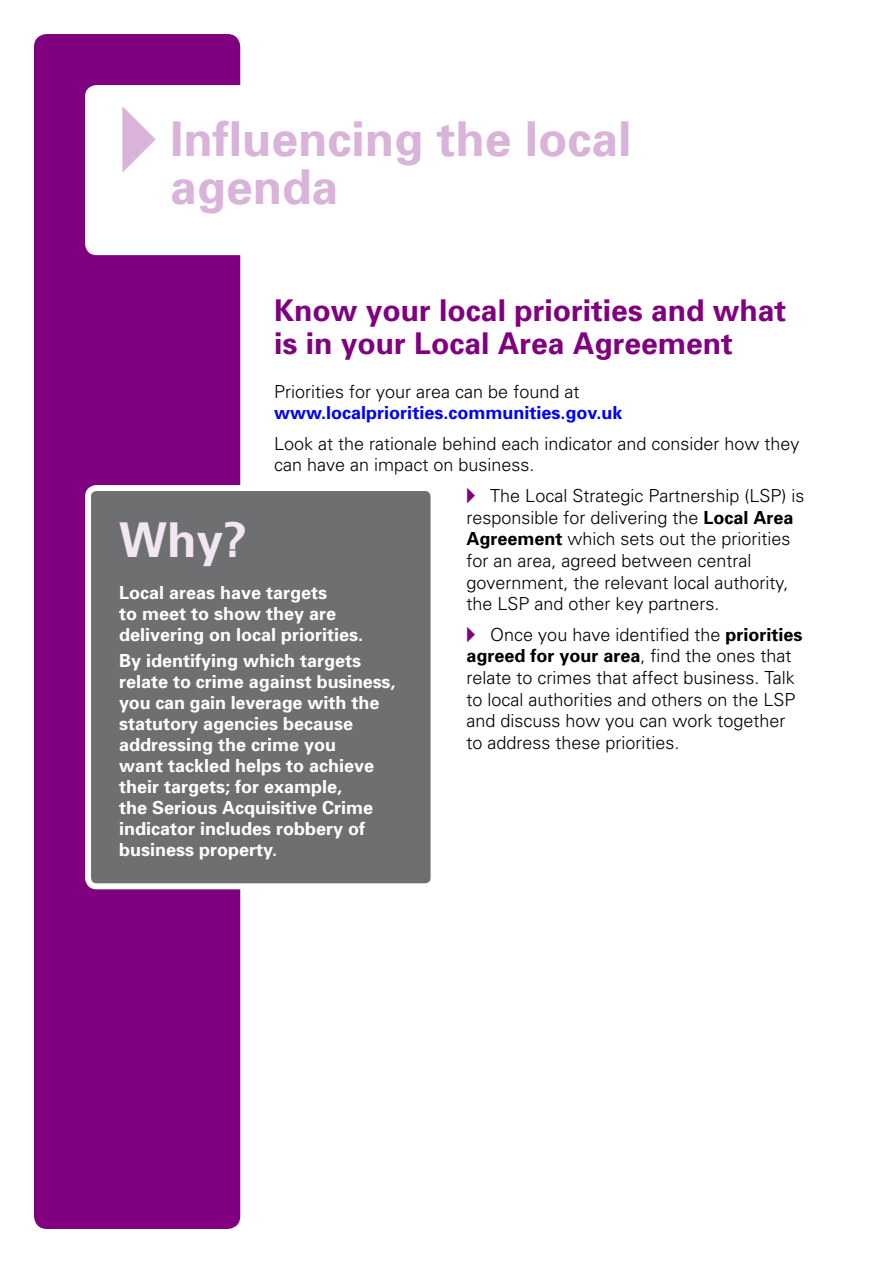
<style>
.page{position:relative;width:893px;height:1263px;background:#fff}
.page>*{position:absolute;margin:0;border:0;box-sizing:border-box;transform-origin:0 0}
.t1{font:700 48px/48px "Univers";color:#d9b3d9}
.t2{font:700 48px "Univers";color:#f2e6f2}
.t3{font:700 30px/33px "Univers";color:#800080}
.t4{font:300 18px/21.6px "Univers";color:#000}
.t5{font:700 18px/21px "Univers";color:#fff}
.t6{font:700 18px "Univers";color:#00f}
.s1{font-family:"European Pi Three";font-weight:400;font-size:76.5px}
.s2{font-family:"European Pi Three";font-weight:400;color:#800080}
.s3{font-weight:700}
</style>
<div class="page">
<div style="left:34px;top:34px;width:206px;height:1195px;background:#800080;border-radius:13px"></div>
<div style="left:88px;top:88px;width:338px;height:164px;background:#fff;border-radius:9px"></div>
<div style="left:85px;top:85px;width:344px;height:170px;border:6px solid #fff;border-radius:9px"></div>
<div style="left:88px;top:488px;width:346px;height:398px;background:#6d6f71;border-radius:9px"></div>
<div style="left:85px;top:485px;width:352px;height:404px;border:6px solid #fff;border-radius:9px"></div>
<h1 class="t1" style="left:170px;top:115px;width:463px;text-indent:-51px"><span class="s1">A</span> Influencing the local agenda</h1>
<h2 class="t3" style="left:274px;top:294px;width:513px">Know your local priorities and what is in your Local Area Agreement</h2>
<p class="t4" style="left:274px;top:380px;width:307px">Priorities for your area can be found at</p>
<p class="t6" style="left:274px;top:402px;width:350px">www.localpriorities.communities.gov.uk</p>
<p class="t4" style="left:274px;top:433px;width:527px">Look at the rationale behind each indicator and consider how they can have an impact on business.</p>
<p class="t4" style="left:466px;top:485px;width:340px"><span class="s2">A</span> The Local Strategic Partnership (LSP) is responsible for delivering the <span class="s3">Local Area Agreement</span> which sets out the priorities for an area, agreed between central government, the relevant local authority, the LSP and other key partners.</p>
<p class="t4" style="left:466px;top:623px;width:338px"><span class="s2">A</span> Once you have identified the <span class="s3">priorities agreed for your area</span>, find the ones that relate to crimes that affect business. Talk to local authorities and others on the LSP and discuss how you can work together to address these priorities.</p>
<h1 class="t2" style="left:119px;top:511px;width:130px">Why?</h1>
<p class="t5" style="left:119px;top:583px;width:246px">Local areas have targets<br>to meet to show they are delivering on local priorities.</p>
<p class="t5" style="left:119px;top:650px;width:278px">By identifying which targets relate to crime against business, you can gain leverage with the statutory agencies because addressing the crime you<br>want tackled helps to achieve their targets; for example,<br>the Serious Acquisitive Crime indicator includes robbery of business property.</p>
</div>
